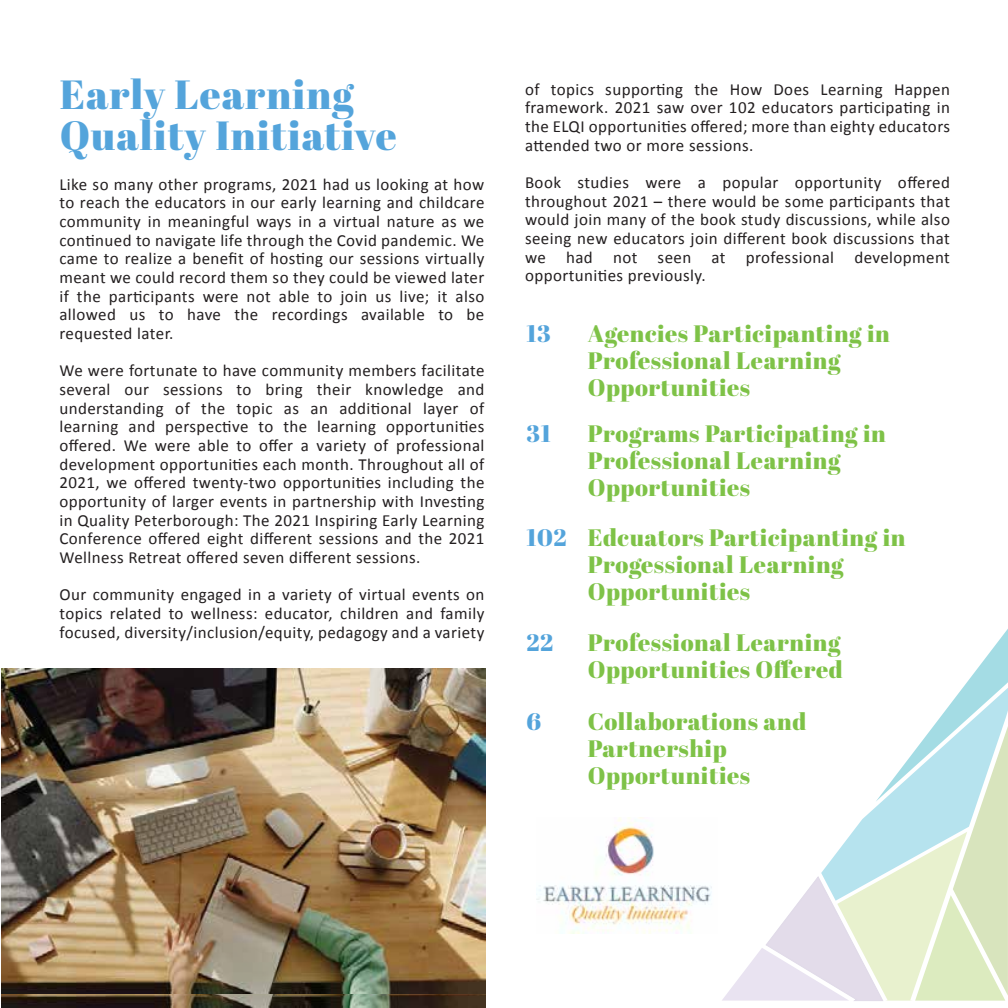
<style>
.page{position:relative;width:1008px;height:1008px;background:#fff}
.page>*{position:absolute;margin:0;border:0;box-sizing:border-box;transform-origin:0 0}
.t1{font:40.77px/40.8px "Abril Fatface";letter-spacing:.025em;color:#54a4db}
.t2{font:23.8px/27.1px "Abril Fatface";letter-spacing:.025em;color:#7ec247}
.t3{font:23.8px "Abril Fatface";color:#54a4db}
.t4{font:16.97px/18.7px "Calibri";letter-spacing:.025em;color:#231f20;text-align:justify}
.s1{color:#54a4db}
</style>
<div class="page">
<img style="left:2px;top:993px;width:483px;height:14px">
<img style="left:2px;top:668px;width:483px;height:325px">
<img style="left:537px;top:818px;width:175px;height:116px">
<svg style="left:722px;top:629px;width:286px;height:372px"></svg>
<h1 class="t1" style="left:60px;top:73px;width:339px">Early Learning<br>Quality Initiative</h1>
<p class="t4" style="left:525px;top:80px;width:427px">of topics supporting the How Does Learning Happen framework. 2021 saw over 102 educators participating in the ELQI opportunities offered; more than eighty educators attended two or more sessions.</p>
<p class="t4" style="left:525px;top:173px;width:427px">Book studies were a popular opportunity offered throughout 2021 – there would be some participants that would join many of the book study discussions, while also seeing new educators join different book discussions that we had not seen at professional development opportunities previously.</p>
<p class="t4" style="left:59px;top:175px;width:427px">Like so many other programs, 2021 had us looking at how to reach the educators in our early learning and childcare community in meaningful ways in a virtual nature as we continued to navigate life through the Covid pandemic. We came to realize a benefit of hosting our sessions virtually meant we could record them so they could be viewed later if the participants were not able to join us live; it also allowed us to have the recordings available to be requested later.</p>
<p class="t4" style="left:59px;top:361px;width:427px">We were fortunate to have community members facilitate several our sessions to bring their knowledge and understanding of the topic as an additional layer of learning and perspective to the learning opportunities offered. We were able to offer a variety of professional development opportunities each month. Throughout all of 2021, we offered twenty-two opportunities including the opportunity of larger events in partnership with Investing in Quality Peterborough: The 2021 Inspiring Early Learning Conference offered eight different sessions and the 2021<br>Wellness Retreat offered seven different sessions.</p>
<p class="t4" style="left:59px;top:585px;width:426px">Our community engaged in a variety of virtual events on topics related to wellness: educator, children and family focused, diversity/inclusion/equity, pedagogy and a variety</p>
<h2 class="t3" style="left:527px;top:317px;width:26px">13</h2>
<h2 class="t2" style="left:588px;top:319px;width:304px">Agencies Participanting in<br>Professional Learning<br>Opportunities</h2>
<h2 class="t3" style="left:527px;top:417px;width:26px">31</h2>
<h2 class="t2" style="left:588px;top:419px;width:300px">Programs Participating in<br>Professional Learning<br>Opportunities</h2>
<h2 class="t2" style="left:588px;top:523px;width:319px;text-indent:-61px"><span class="s1">102</span> Edcuators Participanting in<br>Progessional Learning<br>Opportunities</h2>
<h2 class="t3" style="left:527px;top:626px;width:28px">22</h2>
<h2 class="t2" style="left:588px;top:628px;width:257px">Professional Learning<br>Opportunities Offered</h2>
<h2 class="t3" style="left:527px;top:705px;width:16px">6</h2>
<h2 class="t2" style="left:588px;top:707px;width:220px">Collaborations and<br>Partnership<br>Opportunities</h2>
</div>
